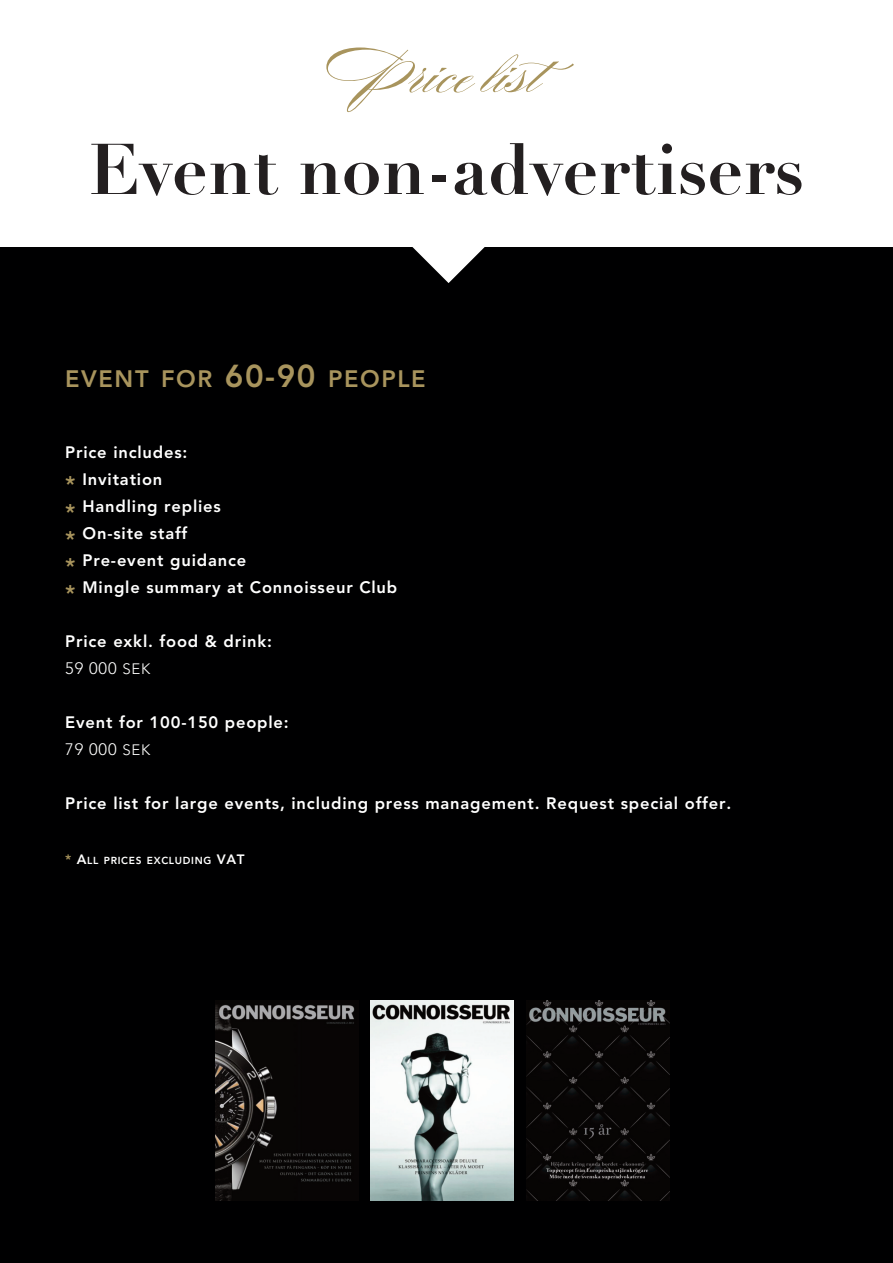
<style>
.page{position:relative;width:893px;height:1263px;background:#fff}
.page>*{position:absolute;margin:0;border:0;box-sizing:border-box;transform-origin:0 0}
.t1{font:700 70.5px "Didot LH";color:#231f20}
.t2{font:54px "Burgues Script";color:#a8945d}
.t3{font:800 23.7px "Avenir";letter-spacing:.065em;color:#a8945d}
.t4{font:800 16.5px/27px "Avenir";letter-spacing:.05em;color:#fff}
.t5{font:800 10.2px "Avenir";letter-spacing:.065em;color:#fff}
.s1{font-size:31.5px}
.s2{font-size:22.5px;color:#a8945d}
.s3{font-weight:300}
.s4{font-weight:300;font-size:15px}
.s5{font-size:13.5px;color:#a8945d}
.s6{font-size:13.5px}
</style>
<div class="page">
<div style="left:0;top:247px;width:893px;height:1016px;background:#000001"></div>
<svg style="left:412px;top:247px;width:73px;height:36px"></svg>
<img style="left:527px;top:1000px;width:142px;height:200px">
<img style="left:371px;top:1000px;width:143px;height:200px">
<img style="left:216px;top:1004px;width:139px;height:196px">
<h2 class="t2" style="left:351px;top:41px;width:235px">Price list</h2>
<h1 class="t1" style="left:89px;top:144px;width:717px">Event non-advertisers</h1>
<h3 class="t3" style="left:65px;top:365px;width:362px">EVENT FOR <span class="s1">60-90</span> PEOPLE</h3>
<p class="t4" style="left:65px;top:439px;width:333px">Price includes:<br><span class="s2">*</span> Invitation<br><span class="s2">*</span> Handling replies<br><span class="s2">*</span> On-site staff<br><span class="s2">*</span> Pre-event guidance<br><span class="s2">*</span> Mingle summary at Connoisseur Club</p>
<p class="t4" style="left:65px;top:628px;width:208px">Price exkl. food &amp; drink:<br><span class="s3">59 000</span> <span class="s4">SEK</span></p>
<p class="t4" style="left:65px;top:709px;width:225px">Event for 100-150 people:<br><span class="s3">79 000</span> <span class="s4">SEK</span></p>
<p class="t4" style="left:65px;top:790px;width:668px">Price list for large events, including press management. Request special offer.</p>
<p class="t5" style="left:65px;top:854px;width:181px"><span class="s5">*</span> <span class="s6">A</span>LL PRICES EXCLUDING <span class="s6">VAT</span></p>
</div>
